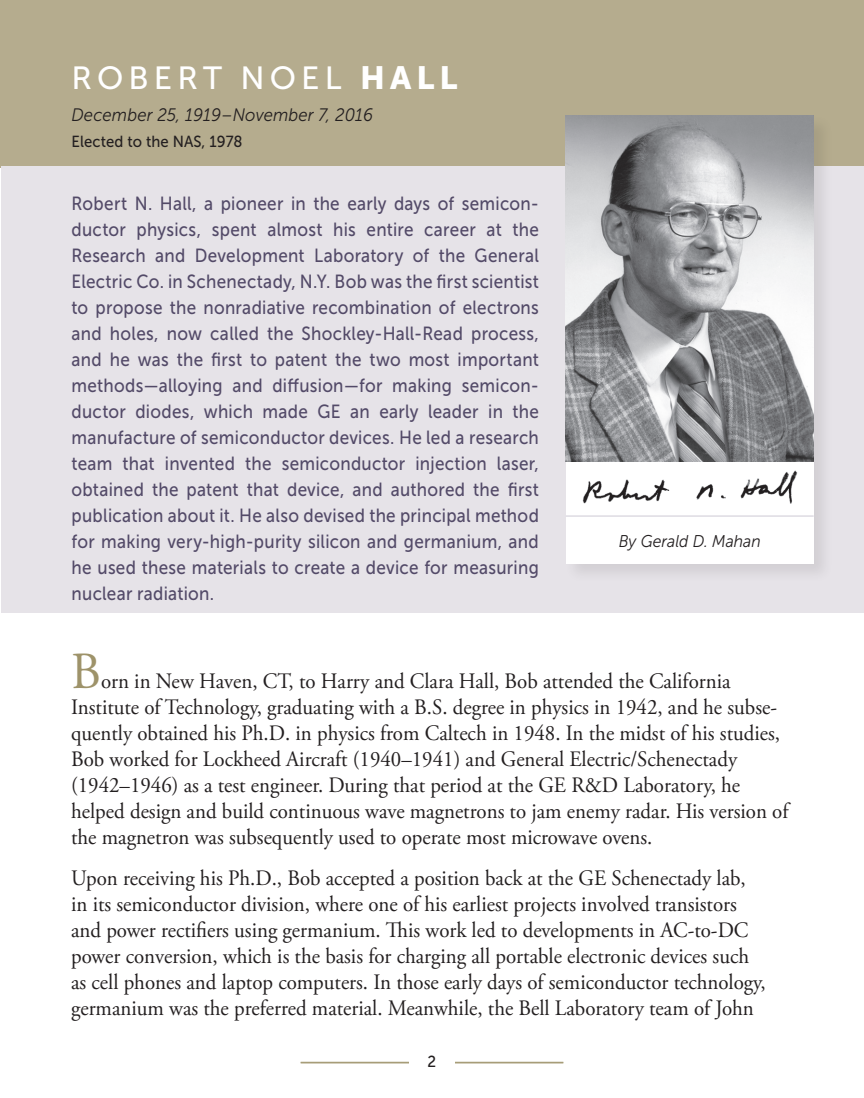
<style>
.page{position:relative;width:864px;height:1098px;background:#fff}
.page>*{position:absolute;margin:0;border:0;box-sizing:border-box;transform-origin:0 0}
.t1{font:52px "Adobe Garamond Pro";color:#9e936a;scale:.95 1}
.t2{font:32px "Museo Sans 500";color:#fff}
.t3{font:32px "Museo Sans 900";color:#fff}
.t4{font:22px/26px "Adobe Garamond Pro";color:#231f20;scale:.95 1}
.t5{font:19px/26px "Museo Sans 500";letter-spacing:.015em;color:#534a68;text-align:justify;scale:.9 1}
.t6{font:italic 18px "Museo Sans 300";letter-spacing:.005em;color:#231f20;scale:.93 1}
.t7{font:italic 17px "Museo Sans 300";color:#231f20;scale:.93 1}
.t8{font:16px "Museo Sans 500";letter-spacing:.005em;color:#231f20;scale:.93 1}
.t9{font:16px "Museo Sans 500";letter-spacing:.005em;color:#231f20;scale:.95 1}
</style>
<div class="page">
<hr style="left:301px;top:1062px;width:262px;height:1px;background:#9e936a">
<hr style="left:301px;top:1063px;width:262px;height:1px;background:#9e936a">
<div style="left:409px;top:1055px;width:45px;height:27px;background:#fff"></div>
<div style="left:0;top:0;width:864px;height:167px;background:#b5ac8e"></div>
<div style="left:1px;top:166px;width:863px;height:447px;background:#e6e3e8"></div>
<div style="left:564px;top:114px;width:270px;height:470px;background:#231f20;opacity:.1"></div>
<div style="left:566px;top:116px;width:248px;height:448px;background:#fff"></div>
<hr style="left:566px;top:516px;width:248px;height:1px;background:#cdc9d5">
<img style="left:566px;top:115px;width:248px;height:347px">
<img style="left:582px;top:470px;width:216px;height:34px">
<h2 class="t2" style="left:72px;top:61px;width:80px">Rober</h2>
<h2 class="t2" style="left:203px;top:61px;width:118px">t noel</h2>
<h2 class="t3" style="left:360px;top:60px;width:99px">hall</h2>
<p class="t6" style="left:72px;top:105px;width:326px">December 25, 1919–November 7, 2016</p>
<p class="t8" style="left:72px;top:133px;width:185px">Elected to the NAS, 1978</p>
<p class="t5" style="left:72px;top:191px;width:521px">Robert N. Hall, a pioneer in the early days of semicon&shy;ductor physics, spent almost his entire career at the Research and Development Laboratory of the General Electric Co. in Schenectady, N.Y. Bob was the first scientist to propose the nonradiative recombination of electrons and holes, now called the Shockley-Hall-Read process, and he was the first to patent the two most important methods—alloying and diffusion—for making semicon&shy;ductor diodes, which made GE an early leader in the manufacture of semiconductor devices. He led a research team that invented the semiconductor injection laser, obtained the patent that device, and authored the first publication about it. He also devised the principal method for making very-high-purity silicon and germanium, and he used these materials to create a device for measuring nuclear radiation.</p>
<p class="t7" style="left:619px;top:532px;width:154px">By Gerald D. Mahan</p>
<h1 class="t1" style="left:71px;top:641px;width:33px">B</h1>
<p class="t4" style="left:71px;top:669px;width:757px;text-indent:30px">orn in New Haven, CT, to Harry and Clara Hall, Bob attended the California Institute of Technology, graduating with a B.S. degree in physics in 1942, and he subse&shy;quently obtained his Ph.D. in physics from Caltech in 1948. In the midst of his studies, Bob worked for Lockheed Aircraft (1940–1941) and General Electric/Schenectady (1942–1946) as a test engineer. During that period at the GE R&amp;D Laboratory, he helped design and build continuous wave magnetrons to jam enemy radar. His version of the magnetron was subsequently used to operate most microwave ovens.</p>
<p class="t4" style="left:71px;top:865px;width:733px">Upon receiving his Ph.D., Bob accepted a position back at the GE Schenectady lab, in its semiconductor division, where one of his earliest projects involved transistors and power rectifiers using germanium. This work led to developments in AC-to-DC power conversion, which is the basis for charging all portable electronic devices such as cell phones and laptop computers. In those early days of semiconductor technology, germanium was the preferred material. Meanwhile, the Bell Laboratory team of John</p>
<p class="t9" style="left:427px;top:1052px;width:11px">2</p>
</div>
